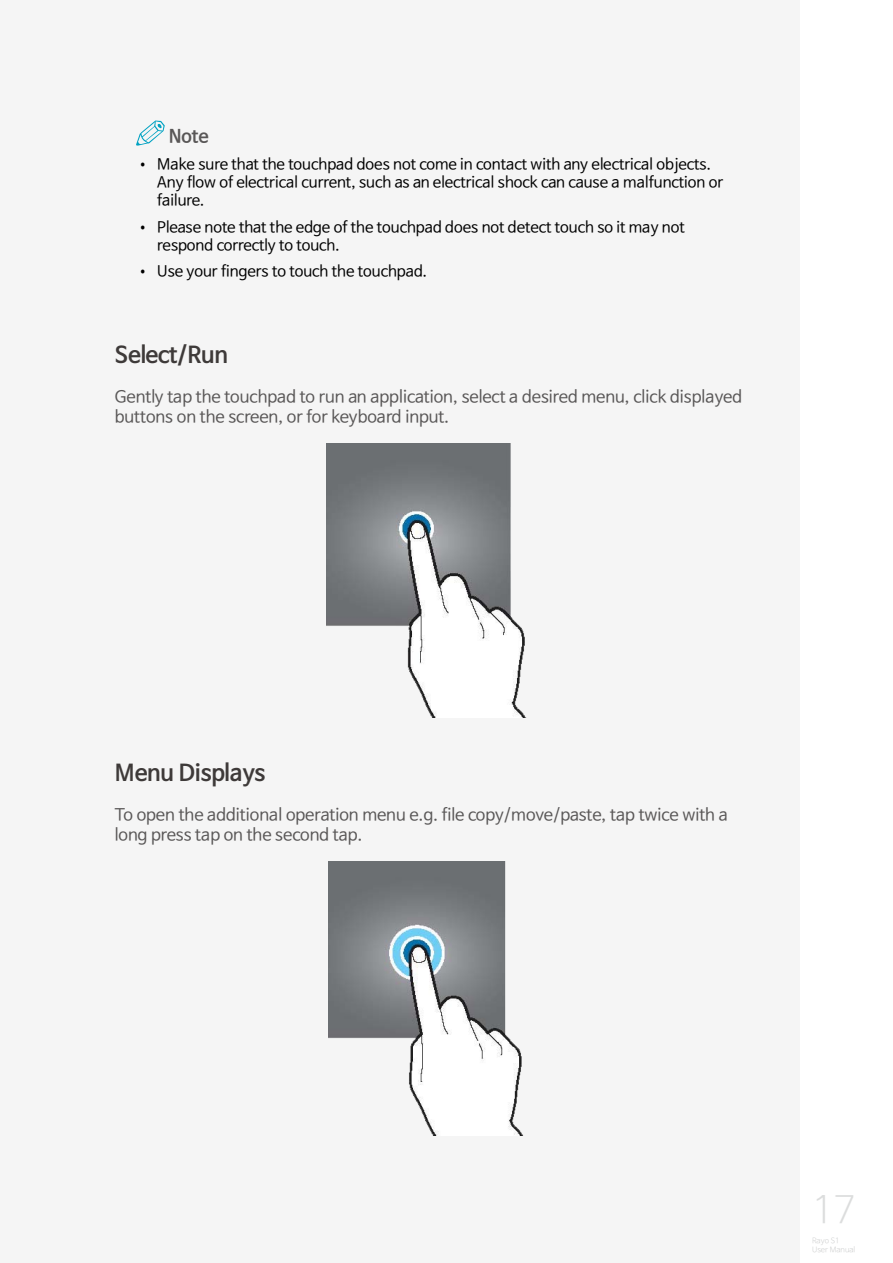
<style>
.page{position:relative;width:893px;height:1263px;background:#fff}
.page>*{position:absolute;margin:0;border:0;box-sizing:border-box;transform-origin:0 0}
.t1{font:37.5px "Nanum Barun Gothic OTF Light";color:#dcdddd}
.t2{font:22.5px "Nanum Barun Gothic OTF Bold";color:#3e3a39}
.t3{font:18px "Nanum Barun Gothic OTF Bold";color:#595757}
.t4{font:16.5px/19.8px "Nanum Barun Gothic OTF";color:#595757}
.t5{font:15px/18px "Nanum Barun Gothic OTF";color:#000}
.t6{font:7.5px/9px "Nanum Barun Gothic OTF Light";color:#c9caca}
</style>
<div class="page">
<div style="left:0;top:0;width:799px;height:1263px;background:#f5f5f5"></div>
<svg style="left:136px;top:121px;width:29px;height:25px"></svg>
<img style="left:326px;top:443px;width:200px;height:274px">
<img style="left:328px;top:861px;width:196px;height:275px">
<p class="t3" style="left:169px;top:127px;width:41px">Note</p>
<p class="t5" style="left:157px;top:156px;width:567px;text-indent:-21px">• Make sure that the touchpad does not come in contact with any electrical objects.<br>Any flow of electrical current, such as an electrical shock can cause a malfunction or failure.</p>
<p class="t5" style="left:157px;top:219px;width:529px;text-indent:-21px">• Please note that the edge of the touchpad does not detect touch so it may not respond correctly to touch.</p>
<p class="t5" style="left:136px;top:263px;width:293px">• Use your fingers to touch the touchpad.</p>
<h2 class="t2" style="left:115px;top:343px;width:114px">Select/Run</h2>
<p class="t4" style="left:115px;top:388px;width:629px">Gently tap the touchpad to run an application, select a desired menu, click displayed buttons on the screen, or for keyboard input.</p>
<h2 class="t2" style="left:115px;top:761px;width:152px">Menu Displays</h2>
<p class="t4" style="left:115px;top:806px;width:615px">To open the additional operation menu e.g. file copy/move/paste, tap twice with a long press tap on the second tap.</p>
<h1 class="t1" style="left:812px;top:1190px;width:45px">17</h1>
<p class="t6" style="left:812px;top:1236px;width:45px">Rayo S1<br>User Manual</p>
</div>
